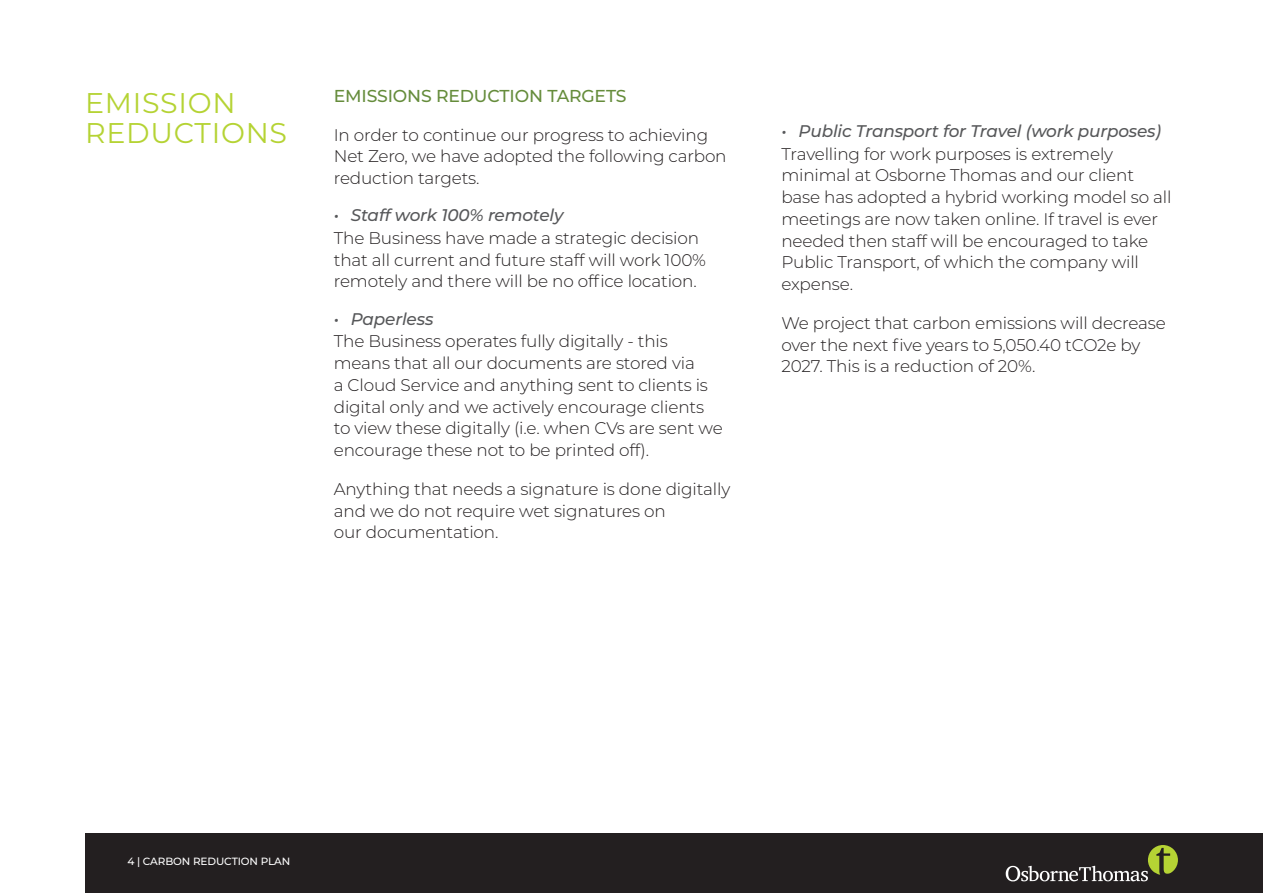
<style>
.page{position:relative;width:1263px;height:893px;background:#fff}
.page>*{position:absolute;margin:0;border:0;box-sizing:border-box;transform-origin:0 0}
.t1{font:28.5px/30px "Montserrat";letter-spacing:.025em;color:#b5d334}
.t2{font:500 17.25px "Montserrat";letter-spacing:-.01em;color:#658c3b}
.t3{font:300 16.8px/21.8px "Montserrat";letter-spacing:-.01em;color:#231f20}
.t4{font:italic 500 16.8px "Montserrat";letter-spacing:-.01em;color:#57585a}
.t5{font:500 10.5px "Montserrat";letter-spacing:-.01em;color:#fff}
</style>
<div class="page">
<div style="left:85px;top:833px;width:1178px;height:60px;background:#231f20"></div>
<svg style="left:1006px;top:845px;width:172px;height:36px"></svg>
<h1 class="t1" style="left:85px;top:87px;width:204px">EMISSION<br>REDUCTIONS</h1>
<p class="t2" style="left:334px;top:84px;width:294px">EMISSIONS REDUCTION TARGETS</p>
<p class="t3" style="left:334px;top:123px;width:394px">In order to continue our progress to achieving<br>Net Zero, we have adopted the following carbon reduction targets.</p>
<p class="t4" style="left:334px;top:203px;width:231px">• Staff work 100% remotely</p>
<p class="t3" style="left:334px;top:227px;width:374px">The Business have made a strategic decision that all current and future staff will work 100% remotely and there will be no office location.</p>
<p class="t4" style="left:334px;top:307px;width:101px">• Paperless</p>
<p class="t3" style="left:334px;top:330px;width:390px">The Business operates fully digitally - this means that all our documents are stored via<br>a Cloud Service and anything sent to clients is digital only and we actively encourage clients to view these digitally (i.e. when CVs are sent we encourage these not to be printed off).</p>
<p class="t3" style="left:334px;top:478px;width:398px">Anything that needs a signature is done digitally and we do not require wet signatures on<br>our documentation.</p>
<p class="t4" style="left:781px;top:119px;width:381px">• Public Transport for Travel (work purposes)</p>
<p class="t3" style="left:781px;top:142px;width:392px">Travelling for work purposes is extremely minimal at Osborne Thomas and our client base has adopted a hybrid working model so all meetings are now taken online. If travel is ever needed then staff will be encouraged to take Public Transport, of which the company will expense.</p>
<p class="t3" style="left:781px;top:312px;width:386px">We project that carbon emissions will decrease over the next five years to 5,050.40 tCO2e by<br>2027. This is a reduction of 20%.</p>
<p class="t5" style="left:128px;top:854px;width:164px">4 | CARBON REDUCTION PLAN</p>
</div>
